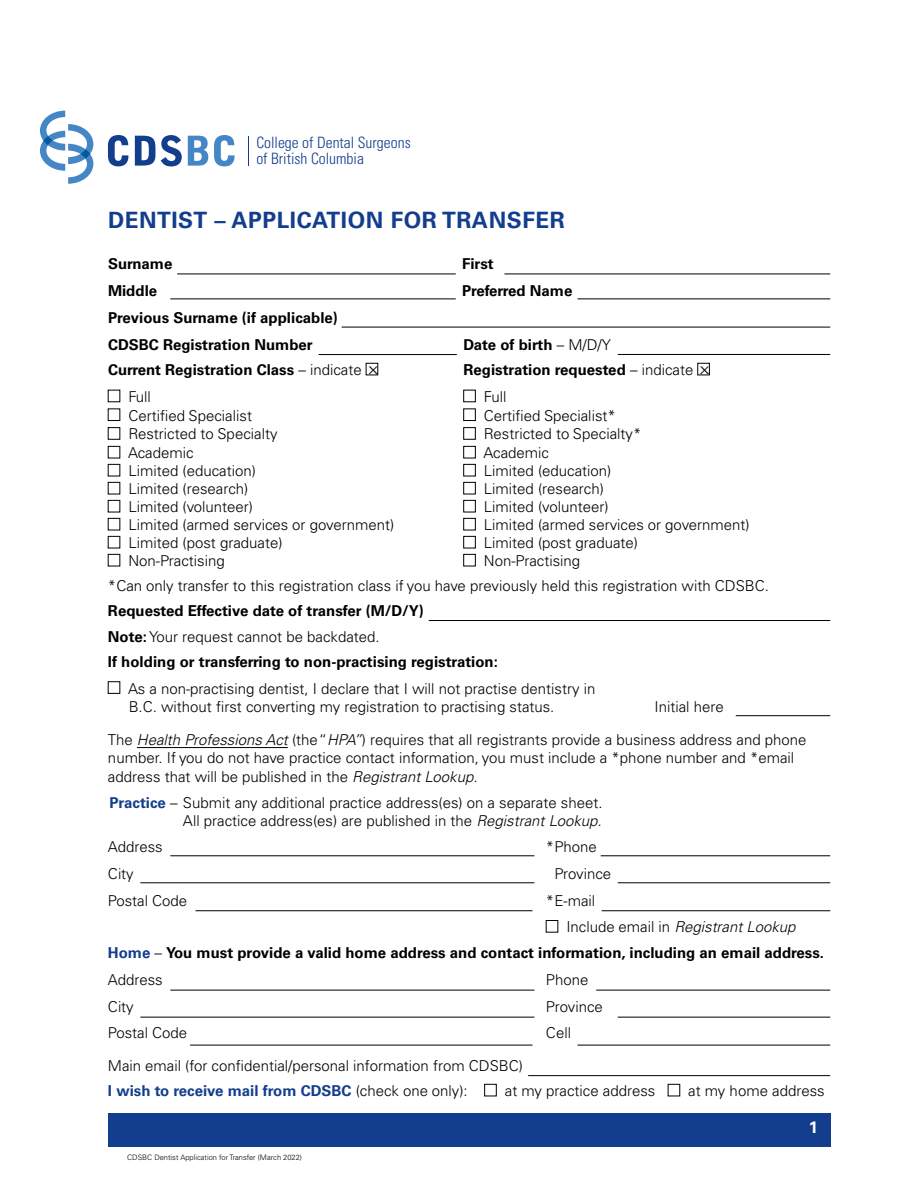
<style>
.page{position:relative;width:918px;height:1188px;background:#fff}
.page>*{position:absolute;margin:0;border:0;box-sizing:border-box;transform-origin:0 0}
.t1{font:700 22.5px "Univers LT Pro 65";letter-spacing:.025em;color:#133d8d}
.t2{font:700 16.5px "Univers LT Pro 65";color:#fff}
.t3{font:300 condensed 15.6px/15.8px "Univers";color:#133d8d}
.t4{font:300 15px/18.8px "Univers LT Pro 45";color:#000}
.t5{font:700 15px/26.8px "Univers LT Pro 65";color:#000}
.t6{font:700 15px "Univers LT Pro 65";color:#133d8d}
.t7{font:300 7.5px "Univers LT Pro 45";color:#000}
.s1{font-family:"Univers LT Pro 45";font-weight:300}
.s2{font-family:"Univers LT Pro 65";font-weight:700}
.s3{font-style:italic}
.s4{font-family:"Univers LT Pro 65";font-weight:700;color:#133d8d}
.s5{color:#133d8d}
.s6{font-family:"Univers LT Pro 45";font-weight:300;color:#000}
</style>
<div class="page">
<svg style="left:40px;top:111px;width:53px;height:73px"></svg>
<svg style="left:108px;top:135px;width:20px;height:31px"></svg>
<svg style="left:135px;top:136px;width:20px;height:30px"></svg>
<svg style="left:161px;top:135px;width:21px;height:31px"></svg>
<hr style="left:248px;top:136px;width:1px;height:30px;background:#133d8d">
<svg style="left:188px;top:136px;width:20px;height:30px"></svg>
<svg style="left:214px;top:135px;width:21px;height:31px"></svg>
<svg style="left:43px;top:136px;width:10px;height:9px"></svg>
<svg style="left:80px;top:149px;width:10px;height:10px"></svg>
<hr style="left:137px;top:747px;width:151px;height:1px;background:#000">
<div style="left:698px;top:363px;width:12px;height:12px;border:1px solid #000"></div>
<div style="left:464px;top:390px;width:12px;height:12px;border:1px solid #000"></div>
<div style="left:108px;top:409px;width:12px;height:12px;border:1px solid #000"></div>
<div style="left:464px;top:409px;width:12px;height:12px;border:1px solid #000"></div>
<div style="left:108px;top:427px;width:12px;height:12px;border:1px solid #000"></div>
<div style="left:464px;top:427px;width:12px;height:12px;border:1px solid #000"></div>
<div style="left:108px;top:446px;width:12px;height:12px;border:1px solid #000"></div>
<div style="left:464px;top:446px;width:12px;height:12px;border:1px solid #000"></div>
<div style="left:108px;top:464px;width:12px;height:12px;border:1px solid #000"></div>
<div style="left:464px;top:464px;width:12px;height:12px;border:1px solid #000"></div>
<div style="left:108px;top:482px;width:12px;height:12px;border:1px solid #000"></div>
<div style="left:464px;top:482px;width:12px;height:12px;border:1px solid #000"></div>
<div style="left:108px;top:500px;width:12px;height:12px;border:1px solid #000"></div>
<div style="left:464px;top:500px;width:12px;height:12px;border:1px solid #000"></div>
<div style="left:108px;top:518px;width:12px;height:12px;border:1px solid #000"></div>
<div style="left:464px;top:518px;width:12px;height:12px;border:1px solid #000"></div>
<div style="left:108px;top:536px;width:12px;height:12px;border:1px solid #000"></div>
<div style="left:464px;top:536px;width:12px;height:12px;border:1px solid #000"></div>
<div style="left:108px;top:554px;width:12px;height:12px;border:1px solid #000"></div>
<div style="left:464px;top:554px;width:12px;height:12px;border:1px solid #000"></div>
<div style="left:108px;top:682px;width:12px;height:12px;border:1px solid #000"></div>
<div style="left:546px;top:920px;width:12px;height:12px;border:1px solid #000"></div>
<div style="left:484px;top:1084px;width:12px;height:12px;border:1px solid #000"></div>
<div style="left:668px;top:1084px;width:12px;height:12px;border:1px solid #000"></div>
<div style="left:108px;top:1113px;width:722px;height:34px;background:#133d8d"></div>
<hr style="left:319px;top:354px;width:138px;height:1px;background:#000">
<hr style="left:618px;top:354px;width:212px;height:1px;background:#000">
<hr style="left:177px;top:274px;width:279px;height:1px;background:#000">
<hr style="left:504px;top:274px;width:326px;height:1px;background:#000">
<hr style="left:170px;top:299px;width:286px;height:1px;background:#000">
<hr style="left:578px;top:299px;width:252px;height:1px;background:#000">
<hr style="left:342px;top:327px;width:488px;height:1px;background:#000">
<hr style="left:601px;top:856px;width:229px;height:1px;background:#000">
<hr style="left:596px;top:990px;width:234px;height:1px;background:#000">
<hr style="left:170px;top:856px;width:364px;height:1px;background:#000">
<hr style="left:170px;top:990px;width:364px;height:1px;background:#000">
<hr style="left:618px;top:883px;width:212px;height:1px;background:#000">
<hr style="left:618px;top:1017px;width:212px;height:1px;background:#000">
<hr style="left:528px;top:1075px;width:302px;height:1px;background:#000">
<hr style="left:140px;top:883px;width:394px;height:1px;background:#000">
<hr style="left:140px;top:1017px;width:394px;height:1px;background:#000">
<hr style="left:602px;top:910px;width:228px;height:1px;background:#000">
<hr style="left:190px;top:1045px;width:343px;height:1px;background:#000">
<hr style="left:195px;top:910px;width:338px;height:1px;background:#000">
<hr style="left:578px;top:1045px;width:252px;height:1px;background:#000">
<hr style="left:429px;top:620px;width:401px;height:1px;background:#000">
<hr style="left:736px;top:715px;width:94px;height:1px;background:#000">
<p class="t3" style="left:256px;top:135px;width:156px">College of Dental Surgeons of British Columbia</p>
<h1 class="t1" style="left:108px;top:207px;width:458px">DENTIST – APPLICATION FOR TRANSFER</h1>
<p class="t5" style="left:108px;top:250px;width:66px">Surname</p>
<p class="t5" style="left:462px;top:250px;width:33px">First</p>
<p class="t5" style="left:108px;top:277px;width:51px">Middle</p>
<p class="t5" style="left:462px;top:277px;width:112px">Preferred Name</p>
<p class="t5" style="left:108px;top:304px;width:231px">Previous Surname (if applicable)<br>CDSBC Registration Number</p>
<p class="t5" style="left:464px;top:331px;width:149px">Date of birth <span class="s1">– M/D/Y</span></p>
<p class="t5" style="left:108px;top:356px;width:272px">Current Registration Class <span class="s1">– indicate x</span></p>
<p class="t5" style="left:463px;top:356px;width:248px">Registration requested <span class="s1">– indicate x</span></p>
<p class="t4" style="left:128px;top:387px;width:24px">Full</p>
<p class="t4" style="left:484px;top:387px;width:24px">Full</p>
<p class="t4" style="left:128px;top:406px;width:125px">Certified Specialist</p>
<p class="t4" style="left:484px;top:406px;width:133px">Certified Specialist*</p>
<p class="t4" style="left:128px;top:425px;width:151px">Restricted to Specialty</p>
<p class="t4" style="left:484px;top:425px;width:159px">Restricted to Specialty*</p>
<p class="t4" style="left:128px;top:444px;width:67px">Academic</p>
<p class="t4" style="left:484px;top:444px;width:67px">Academic</p>
<p class="t4" style="left:128px;top:462px;width:129px">Limited (education)</p>
<p class="t4" style="left:484px;top:462px;width:129px">Limited (education)</p>
<p class="t4" style="left:128px;top:480px;width:122px">Limited (research)</p>
<p class="t4" style="left:484px;top:480px;width:122px">Limited (research)</p>
<p class="t4" style="left:128px;top:498px;width:126px">Limited (volunteer)</p>
<p class="t4" style="left:484px;top:498px;width:126px">Limited (volunteer)</p>
<p class="t4" style="left:128px;top:516px;width:267px">Limited (armed services or government)</p>
<p class="t4" style="left:484px;top:516px;width:267px">Limited (armed services or government)</p>
<p class="t4" style="left:128px;top:534px;width:156px">Limited (post graduate)</p>
<p class="t4" style="left:484px;top:534px;width:156px">Limited (post graduate)</p>
<p class="t4" style="left:128px;top:552px;width:98px">Non-Practising</p>
<p class="t4" style="left:108px;top:549px;width:663px;line-height:24.8px;text-indent:376px">Non-Practising<br>*Can only transfer to this registration class if you have previously held this registration with CDSBC.</p>
<p class="t5" style="left:108px;top:598px;width:317px">Requested Effective date of transfer (M/D/Y)</p>
<p class="t4" style="left:108px;top:627px;width:273px"><span class="s2">Note:</span> Your request cannot be backdated.</p>
<p class="t5" style="left:108px;top:649px;width:391px">If holding or transferring to non-practising registration:</p>
<p class="t4" style="left:128px;top:679px;width:469px">As a non-practising dentist, I declare that I will not practise dentistry in<br>B.C. without first converting my registration to practising status.</p>
<p class="t4" style="left:108px;top:691px;width:700px;line-height:32.2px;text-indent:547px">Initial here<br>The <span class="s3">Health Professions Act</span> (the “<span class="s3">HPA”</span>) requires that all registrants provide a business address and phone</p>
<p class="t4" style="left:108px;top:749px;width:688px">number. If you do not have practice contact information, you must include a *phone number and *email address that will be published in the <span class="s3">Registrant Lookup.</span></p>
<p class="t4" style="left:109px;top:793px;width:495px;text-align:right"><span class="s4">Practice</span> – Submit any additional practice address(es) on a separate sheet.<br>All practice address(es) are published in the <span class="s3">Registrant Lookup.</span></p>
<p class="t4" style="left:108px;top:837px;width:56px">Address</p>
<p class="t4" style="left:546px;top:837px;width:52px">*Phone</p>
<p class="t4" style="left:108px;top:864px;width:27px">City</p>
<p class="t4" style="left:554px;top:864px;width:58px">Province</p>
<p class="t4" style="left:108px;top:891px;width:81px">Postal Code</p>
<p class="t4" style="left:566px;top:887px;width:231px;line-height:26.8px;text-indent:-20px">*E-mail<br>Include email in <span class="s3">Registrant Lookup</span></p>
<p class="t5" style="left:108px;top:939px;width:718px"><span class="s5">Home</span> <span class="s1">–</span> You must provide a valid home address and contact information, including an email address.</p>
<p class="t4" style="left:108px;top:970px;width:56px">Address</p>
<p class="t4" style="left:546px;top:970px;width:44px">Phone</p>
<p class="t4" style="left:108px;top:997px;width:27px">City</p>
<p class="t4" style="left:546px;top:997px;width:58px">Province</p>
<p class="t4" style="left:108px;top:1024px;width:81px">Postal Code</p>
<p class="t4" style="left:546px;top:1024px;width:27px">Cell</p>
<p class="t4" style="left:108px;top:1056px;width:417px">Main email (for confidential/personal information from CDSBC)</p>
<p class="t6" style="left:108px;top:1082px;width:361px">I wish to receive mail from CDSBC <span class="s6">(check one only):</span></p>
<p class="t4" style="left:505px;top:1081px;width:152px">at my practice address</p>
<p class="t4" style="left:688px;top:1081px;width:138px">at my home address</p>
<p class="t7" style="left:127px;top:1153px;width:176px">CDSBC Dentist Application for Transfer (March 2022)</p>
<p class="t2" style="left:809px;top:1118px;width:11px">1</p>
</div>
